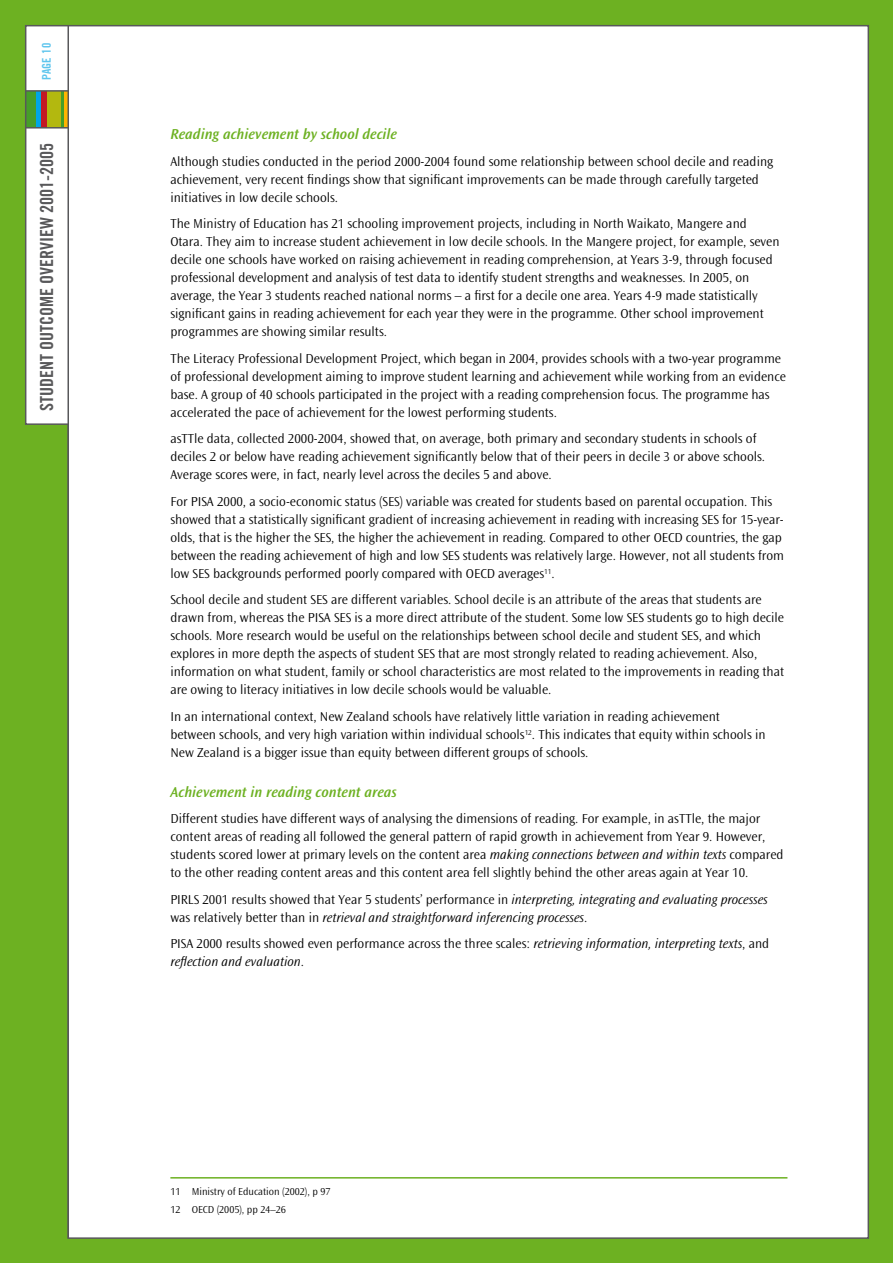
<style>
.page{position:relative;width:893px;height:1263px;background:#fff}
.page>*{position:absolute;margin:0;border:0;box-sizing:border-box;transform-origin:0 0}
.t1{font:18px "Trade Gothic Bold Cond Twenty";color:#58585a}
.t2{font:italic 600 15px "Ocean Sans Maori";color:#6db122}
.t3{font:300 13.5px/18px "Ocean Sans Maori";color:#000}
.t4{font:italic 300 13.5px/18px "Ocean Sans Maori";color:#000}
.t5{font:12px "Trade Gothic Bold Cond Twenty";color:#5ec5ed}
.t6{font:300 10.5px/17.7px "Ocean Sans Maori";color:#000}
.s1{font-style:italic}
.s2{font-style:normal}
</style>
<div class="page">
<div style="left:0;top:0;width:892px;height:1262px;background:#6db122"></div>
<div style="left:25px;top:25px;width:844px;height:1214px;background:#fff"></div>
<hr style="left:67px;top:25px;width:2px;height:1213px;background:#58585a">
<hr style="left:25px;top:127px;width:43px;height:1px;background:#58585a">
<hr style="left:25px;top:90px;width:43px;height:2px;background:#58585a">
<hr style="left:170px;top:1176px;width:617px;height:2px;background:#6db122">
<p class="t5" style="left:39px;top:80px;width:38px;rotate:-90deg">PAGE 10</p>
<h1 class="t1" style="left:36px;top:411px;width:269px;rotate:-90deg">STUDENT OUTCOME OVERVIEW 2001-2005</h1>
<p class="t2" style="left:170px;top:126px;width:228px">Reading achievement by school decile</p>
<p class="t3" style="left:170px;top:152px;width:604px">Although studies conducted in the period 2000-2004 found some relationship between school decile and reading achievement, very recent findings show that significant improvements can be made through carefully targeted initiatives in low decile schools.</p>
<p class="t3" style="left:170px;top:215px;width:610px">The Ministry of Education has 21 schooling improvement projects, including in North Waikato, Mangere and Otara. They aim to increase student achievement in low decile schools. In the Mangere project, for example, seven decile one schools have worked on raising achievement in reading comprehension, at Years 3-9, through focused professional development and analysis of test data to identify student strengths and weaknesses. In 2005, on average, the Year 3 students reached national norms – a first for a decile one area. Years 4-9 made statistically significant gains in reading achievement for each year they were in the programme. Other school improvement programmes are showing similar results.</p>
<p class="t3" style="left:170px;top:349px;width:616px">The Literacy Professional Development Project, which began in 2004, provides schools with a two-year programme of professional development aiming to improve student learning and achievement while working from an evidence base. A group of 40 schools participated in the project with a reading comprehension focus. The programme has accelerated the pace of achievement for the lowest performing students.</p>
<p class="t3" style="left:170px;top:430px;width:596px">asTTle data, collected 2000-2004, showed that, on average, both primary and secondary students in schools of deciles 2 or below have reading achievement significantly below that of their peers in decile 3 or above schools.<br>Average scores were, in fact, nearly level across the deciles 5 and above.</p>
<p class="t3" style="left:170px;top:492px;width:615px">For PISA 2000, a socio-economic status (SES) variable was created for students based on parental occupation. This showed that a statistically significant gradient of increasing achievement in reading with increasing SES for 15-year&shy;olds, that is the higher the SES, the higher the achievement in reading. Compared to other OECD countries, the gap between the reading achievement of high and low SES students was relatively large. However, not all students from low SES backgrounds performed poorly compared with OECD averages<sup>11</sup>.</p>
<p class="t3" style="left:170px;top:591px;width:615px">School decile and student SES are different variables. School decile is an attribute of the areas that students are drawn from, whereas the PISA SES is a more direct attribute of the student. Some low SES students go to high decile schools. More research would be useful on the relationships between school decile and student SES, and which explores in more depth the aspects of student SES that are most strongly related to reading achievement. Also, information on what student, family or school characteristics are most related to the improvements in reading that are owing to literacy initiatives in low decile schools would be valuable.</p>
<p class="t3" style="left:170px;top:707px;width:596px">In an international context, New Zealand schools have relatively little variation in reading achievement between schools, and very high variation within individual schools<sup>12</sup>. This indicates that equity within schools in<br>New Zealand is a bigger issue than equity between different groups of schools.</p>
<p class="t2" style="left:170px;top:783px;width:228px">Achievement in reading content areas</p>
<p class="t3" style="left:170px;top:809px;width:614px">Different studies have different ways of analysing the dimensions of reading. For example, in asTTle, the major content areas of reading all followed the general pattern of rapid growth in achievement from Year 9. However, students scored lower at primary levels on the content area <span class="s1">making connections between and within texts</span> compared to the other reading content areas and this content area fell slightly behind the other areas again at Year 10.</p>
<p class="t4" style="left:170px;top:890px;width:598px"><span class="s2">PIRLS 2001 results showed that Year 5 students’ performance in</span> interpreting, integrating and evaluating processes <span class="s2">was relatively better than in</span> retrieval and straightforward inferencing processes<span class="s2">.</span></p>
<p class="t3" style="left:170px;top:934px;width:600px">PISA 2000 results showed even performance across the three scales: <span class="s1">retrieving information, interpreting texts</span>, and <span class="s1">reflection and evaluation</span>.</p>
<p class="t6" style="left:170px;top:1182px;width:162px">11 Ministry of Education (2002), p 97<br>12 OECD (2005), pp 24–26</p>
</div>
